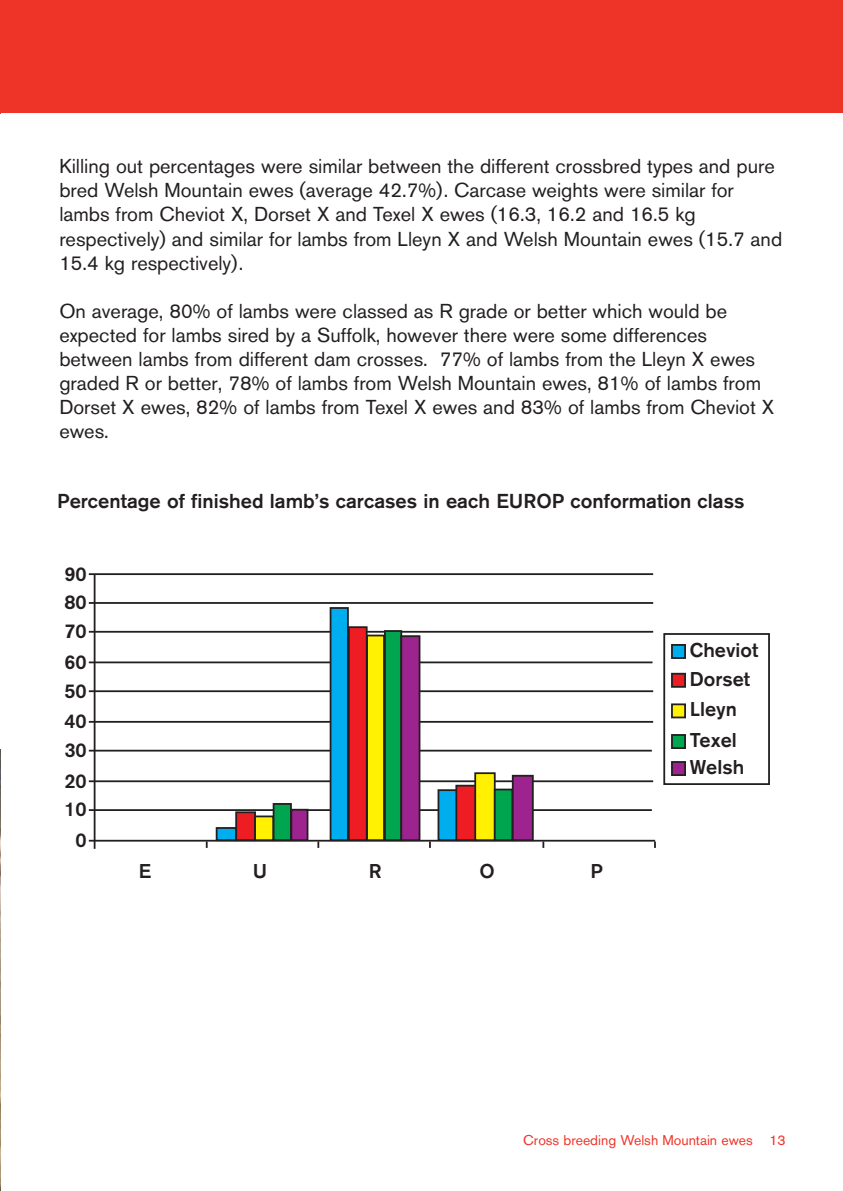
<style>
.page{position:relative;width:843px;height:1191px;background:#fff}
.page>*{position:absolute;margin:0;border:0;box-sizing:border-box;transform-origin:0 0}
.t1{font:20px/24px "Akzidenz Grotesk BQ";color:#231f20}
.t2{font:500 20px "Akzidenz Grotesk BQ";color:#231f20}
.t3{font:500 19.8px/28.8px "Akzidenz Grotesk BQ";color:#231f20}
.t4{font:14px "Akzidenz Grotesk BQ";color:#ee3429}
</style>
<div class="page">
<img style="left:0;top:749px;width:1px;height:441px">
<div style="left:0;top:0;width:843px;height:113px;background:#ee3429"></div>
<hr style="left:0;top:0;width:1px;height:114px;background:#ee3429">
<hr style="left:89px;top:630px;width:564px;height:2px;background:#231f20">
<hr style="left:89px;top:661px;width:563px;height:2px;background:#231f20">
<hr style="left:89px;top:690px;width:564px;height:2px;background:#231f20">
<hr style="left:89px;top:720px;width:564px;height:2px;background:#231f20">
<hr style="left:89px;top:749px;width:563px;height:2px;background:#231f20">
<hr style="left:89px;top:780px;width:564px;height:2px;background:#231f20">
<hr style="left:89px;top:809px;width:563px;height:1px;background:#231f20">
<hr style="left:89px;top:839px;width:566px;height:2px;background:#231f20">
<hr style="left:94px;top:574px;width:1px;height:274px;background:#231f20">
<svg style="left:206px;top:841px;width:2px;height:6px"></svg>
<svg style="left:317px;top:841px;width:2px;height:6px"></svg>
<div style="left:437px;top:789px;width:22px;height:52px;background:#00aeef;border:2px solid #231f20"></div>
<div style="left:455px;top:784px;width:22px;height:57px;background:#ee1d23;border:2px solid #231f20"></div>
<div style="left:474px;top:772px;width:22px;height:69px;background:#fff101;border:2px solid #231f20"></div>
<div style="left:494px;top:788px;width:19px;height:53px;background:#00a54f;border:2px solid #231f20"></div>
<svg style="left:429px;top:841px;width:2px;height:6px"></svg>
<svg style="left:542px;top:841px;width:2px;height:6px"></svg>
<hr style="left:89px;top:602px;width:564px;height:1px;background:#231f20">
<hr style="left:89px;top:573px;width:564px;height:2px;background:#231f20">
<div style="left:671px;top:644px;width:15px;height:15px;background:#00aeef;border:2px solid #231f20"></div>
<div style="left:671px;top:672px;width:15px;height:15px;background:#ee1d23;border:2px solid #231f20"></div>
<div style="left:671px;top:703px;width:15px;height:15px;background:#fff101;border:2px solid #231f20"></div>
<div style="left:671px;top:734px;width:15px;height:15px;background:#00a54f;border:2px solid #231f20"></div>
<div style="left:663px;top:633px;width:107px;height:152px;border:2px solid #231f20"></div>
<div style="left:671px;top:761px;width:15px;height:15px;background:#9d248e;border:2px solid #231f20"></div>
<div style="left:512px;top:774px;width:22px;height:67px;background:#9d248e;border:2px solid #231f20"></div>
<div style="left:330px;top:607px;width:19px;height:234px;background:#00aeef;border:2px solid #231f20"></div>
<div style="left:348px;top:626px;width:20px;height:215px;background:#ee1d23;border:2px solid #231f20"></div>
<div style="left:366px;top:634px;width:19px;height:207px;background:#fff101;border:2px solid #231f20"></div>
<div style="left:384px;top:630px;width:18px;height:211px;background:#00a54f;border:2px solid #231f20"></div>
<div style="left:400px;top:635px;width:20px;height:206px;background:#9d248e;border:2px solid #231f20"></div>
<div style="left:216px;top:827px;width:21px;height:14px;background:#00aeef;border:2px solid #231f20"></div>
<div style="left:235px;top:811px;width:21px;height:30px;background:#ee1d23;border:2px solid #231f20"></div>
<div style="left:254px;top:815px;width:20px;height:26px;background:#fff101;border:2px solid #231f20"></div>
<div style="left:273px;top:803px;width:19px;height:38px;background:#00a54f;border:2px solid #231f20"></div>
<div style="left:290px;top:808px;width:18px;height:33px;background:#9d248e;border:2px solid #231f20"></div>
<svg style="left:654px;top:841px;width:2px;height:6px"></svg>
<p class="t1" style="left:59px;top:157px;width:724px">Killing out percentages were similar between the different crossbred types and pure bred Welsh Mountain ewes (average 42.7%). Carcase weights were similar for lambs from Cheviot X, Dorset X and Texel X ewes (16.3, 16.2 and 16.5 kg respectively) and similar for lambs from Lleyn X and Welsh Mountain ewes (15.7 and 15.4 kg respectively).</p>
<p class="t1" style="left:59px;top:301px;width:716px">On average, 80% of lambs were classed as R grade or better which would be expected for lambs sired by a Suffolk, however there were some differences between lambs from different dam crosses. 77% of lambs from the Lleyn X ewes graded R or better, 78% of lambs from Welsh Mountain ewes, 81% of lambs from Dorset X ewes, 82% of lambs from Texel X ewes and 83% of lambs from Cheviot X ewes.</p>
<p class="t2" style="left:57px;top:493px;width:689px">Percentage of finished lamb’s carcases in each EUROP conformation class</p>
<p class="t3" style="left:64px;top:560px;width:24px">90</p>
<p class="t3" style="left:64px;top:589px;width:24px">80<br>70</p>
<p class="t3" style="left:64px;top:649px;width:24px">60<br>50</p>
<p class="t3" style="left:64px;top:708px;width:24px">40<br>30</p>
<p class="t3" style="left:64px;top:767px;width:24px">20<br>10</p>
<p class="t3" style="left:75px;top:827px;width:13px">0</p>
<p class="t3" style="left:139px;top:857px;width:14px">E</p>
<p class="t3" style="left:253px;top:857px;width:16px">U</p>
<p class="t3" style="left:369px;top:857px;width:14px">R</p>
<p class="t3" style="left:479px;top:857px;width:17px">O</p>
<p class="t3" style="left:591px;top:857px;width:14px">P</p>
<p class="t3" style="left:690px;top:637px;width:70px">Cheviot<br>Dorset</p>
<p class="t3" style="left:690px;top:695px;width:49px;line-height:30.6px">Lleyn<br>Texel</p>
<p class="t3" style="left:690px;top:754px;width:56px">Welsh</p>
<p class="t4" style="left:523px;top:1134px;width:264px">Cross breeding Welsh Mountain ewes 13</p>
</div>
